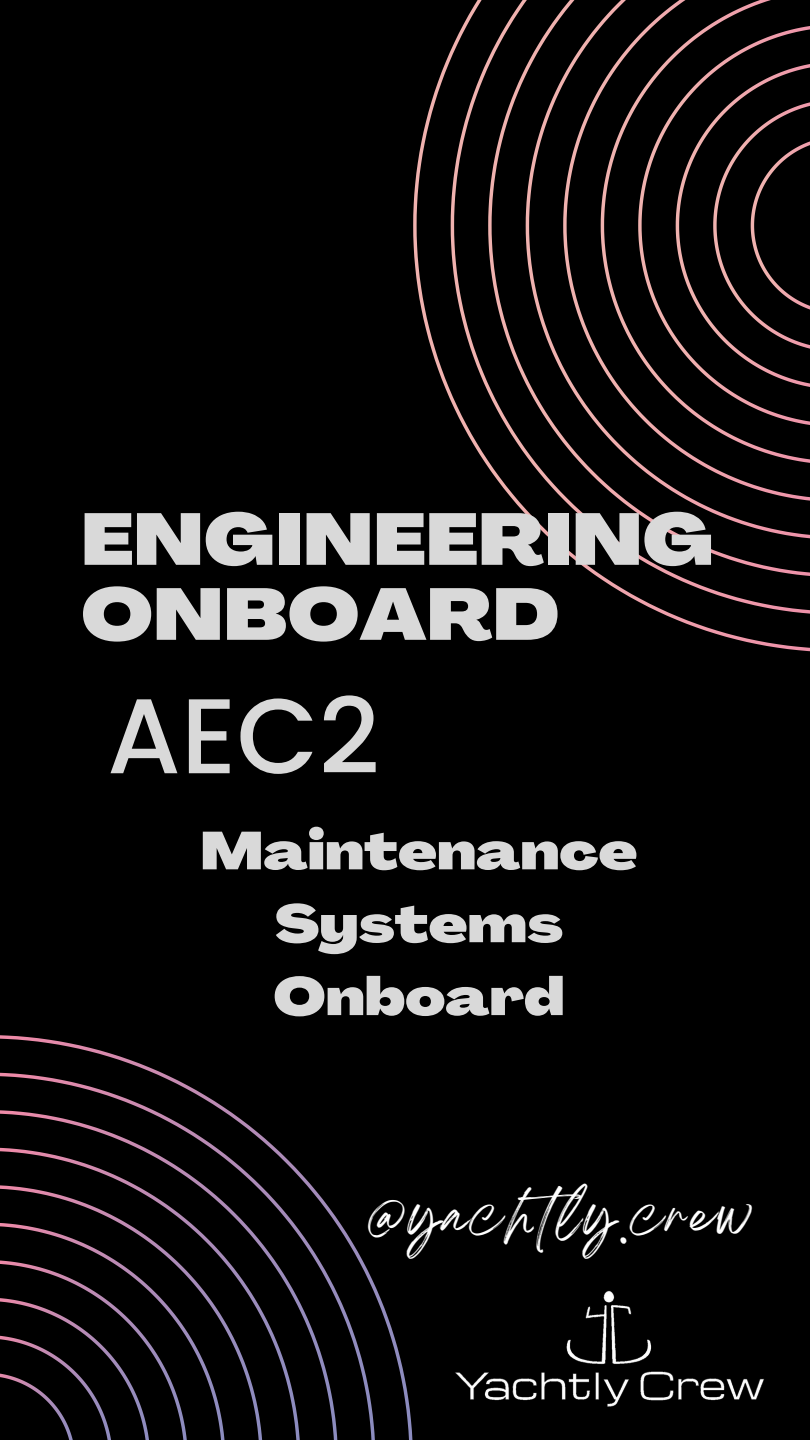
<style>
.page{position:relative;width:810px;height:1440px;background:#000}
.page>*{position:absolute;margin:0;border:0;box-sizing:border-box;transform-origin:0 0}
.t1{font:500 106.2px "Poppins";color:#d9d9d9}
.t2{font:900 expanded 71.8px "Agrandir";color:#d9d9d9}
.t3{font:900 expanded 52.3px/72.9px "Agrandir";color:#d9d9d9;text-align:center}
.t4{font:45.1px "Breathing";letter-spacing:.085em;color:#fff}
</style>
<div class="page">
<svg style="left:413px;top:0;width:397px;height:652px"></svg>
<svg style="left:0;top:1035px;width:402px;height:405px"></svg>
<img style="left:402px;top:1290px;width:362px;height:150px">
<p class="t2" style="left:81px;top:511px;width:634px">ENGINEERING</p>
<p class="t2" style="left:81px;top:586px;width:480px">ONBOARD</p>
<p class="t1" style="left:107px;top:674px;width:274px">AEC2</p>
<p class="t3" style="left:200px;top:820px;width:439px">Maintenance<br>Systems</p>
<p class="t3" style="left:273px;top:966px;width:293px">Onboard</p>
<p class="t4" style="left:369px;top:1201px;width:384px">@yachtly.crew</p>
</div>
